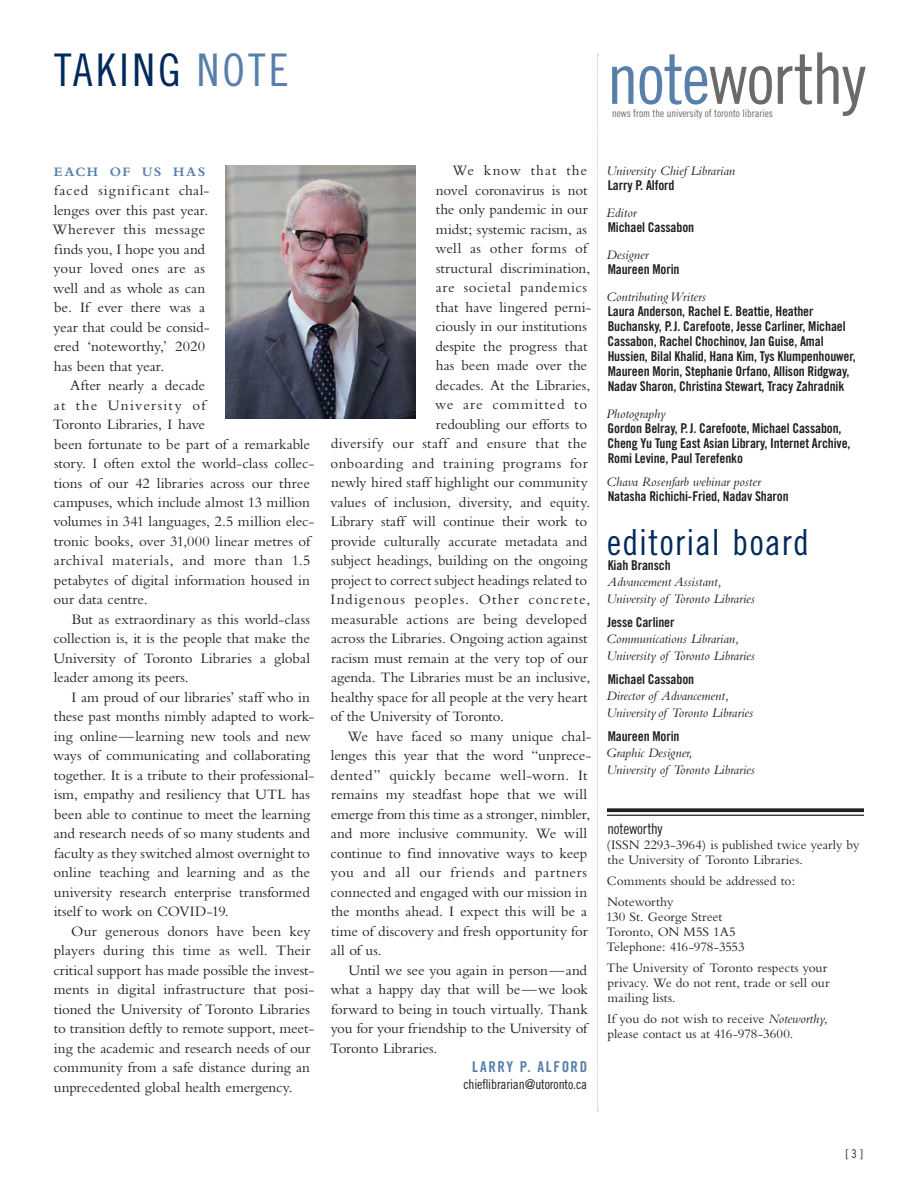
<style>
.page{position:relative;width:918px;height:1188px;background:#fff}
.page>*{position:absolute;margin:0;border:0;box-sizing:border-box;transform-origin:0 0}
.t1{font:71.25px "Trade Gothic LT Std Cn 18";letter-spacing:-.02em;color:#696a6a}
.t2{font:45px "Trade Gothic LT Std Cn 18";letter-spacing:.07em;color:#002a5c}
.t3{font:36px "Trade Gothic LT Std Cn 18";letter-spacing:.035em;color:#002a5c}
.t4{font:15px/19.5px "Bembo";color:#231f20}
.t5{font:15px "Bembo";letter-spacing:.055em;color:#231f20}
.t6{font:15px "Bembo";letter-spacing:.06em;color:#231f20}
.t7{font:15px "Bembo";letter-spacing:.03em;color:#231f20}
.t8{font:15px "Bembo";letter-spacing:.04em;color:#231f20}
.t9{font:15px "Bembo";letter-spacing:.02em;color:#231f20}
.t10{font:15px "Bembo";letter-spacing:.035em;color:#231f20}
.t11{font:15px "Trade Gothic LT Std Bd Cn 20";letter-spacing:.105em;color:#587faa}
.t12{font:15px "Trade Gothic LT Std Cn 18";letter-spacing:-.015em;color:#231f20}
.t13{font:13.5px/15px "Trade Gothic LT Std Bd Cn 20";letter-spacing:-.01em;color:#231f20}
.t14{font:13.5px/15px "Bembo";letter-spacing:-.005em;color:#231f20}
.t15{font:italic 13.5px/16.5px "Bembo";color:#231f20}
.t16{font:13.5px "Trade Gothic LT Std Cn 18";letter-spacing:-.01em;color:#231f20}
.t17{font:700 13.5px "Bembo";letter-spacing:.115em;color:#587faa}
.t18{font:12px "Trade Gothic LT Std Cn 18";color:#231f20}
.t19{font:10.5px "Trade Gothic LT Std Cn 18";color:#696a6a}
.s1{color:#587faa}
.s2{font-style:italic;color:#e6e7e8}
.s3{font-style:italic}
</style>
<div class="page">
<svg style="left:597px;top:54px;width:2px;height:1058px"></svg>
<svg style="left:607px;top:808px;width:257px;height:4px"></svg>
<hr style="left:607px;top:815px;width:257px;height:1px;background:#231f20">
<img style="left:225px;top:165px;width:191px;height:253px">
<h2 class="t2" style="left:54px;top:44px;width:236px">TAKING <span class="s1">NOTE</span></h2>
<h1 class="t1" style="left:607px;top:36px;width:260px"><span class="s1">note</span>worthy</h1>
<p class="t19" style="left:612px;top:107px;width:162px">news from the university of toronto libraries</p>
<p class="t17" style="left:54px;top:164px;width:153px">EACH OF US HAS</p>
<p class="t4" style="left:52px;top:180px;width:159px">faced significant chal&shy;lenges over this past year.<br>Wherever this message finds you, I hope you and your loved ones are as well and as whole as can be. If ever there was a year that could be consid&shy;ered ‘noteworthy,’ 2020 has been that year.</p>
<p class="t4" style="left:53px;top:375px;width:263px;text-indent:17px">After nearly a decade<br>at the University of<br>Toronto Libraries, I have<br>been fortunate to be part of a remarkable story. I often extol the world-class collec&shy;tions of our 42 libraries across our three campuses, which include almost 13 million volumes in 341 languages, 2.5 million elec&shy;tronic books, over 31,000 linear metres of archival materials, and more than 1.5 petabytes of digital information housed in our data centre.</p>
<p class="t4" style="left:53px;top:609px;width:258px;text-align:justify;text-indent:18px">But as extraordinary as this world-class collection is, it is the people that make the University of Toronto Libraries a global leader among its peers.</p>
<p class="t4" style="left:53px;top:687px;width:263px;text-indent:18px">I am proud of our libraries’ staff who in these past months nimbly adapted to work&shy;ing online—learning new tools and new ways of communicating and collaborating together. It is a tribute to their professional&shy;ism, empathy and resiliency that UTL has been able to continue to meet the learning and research needs of so many students and faculty as they switched almost overnight to online teaching and learning and as the university research enterprise transformed itself to work on COVID-19.</p>
<p class="t4" style="left:53px;top:921px;width:262px;text-indent:18px">Our generous donors have been key players during this time as well. Their critical support has made possible the invest&shy;ments in digital infrastructure that posi&shy;tioned the University of Toronto Libraries to transition deftly to remote support, meet&shy;ing the academic and research needs of our community from a safe distance during an unprecedented global health emergency.</p>
<p class="t6" style="left:452px;top:162px;width:136px">We know that the</p>
<p class="t4" style="left:436px;top:180px;width:153px">novel coronavirus is not</p>
<p class="t4" style="left:436px;top:200px;width:153px">the only pandemic in our</p>
<p class="t4" style="left:436px;top:219px;width:153px">midst; systemic racism, as</p>
<p class="t4" style="left:435px;top:239px;width:154px">well as other forms of</p>
<p class="t4" style="left:436px;top:258px;width:156px">structural discrimination,</p>
<p class="t10" style="left:436px;top:279px;width:153px">are societal pandemics</p>
<p class="t4" style="left:436px;top:297px;width:157px">that have lingered perni-</p>
<p class="t4" style="left:435px;top:317px;width:153px">ciously in our institutions</p>
<p class="t4" style="left:435px;top:336px;width:154px">despite the progress that</p>
<p class="t4" style="left:436px;top:356px;width:153px">has been made over the</p>
<p class="t4" style="left:435px;top:375px;width:156px">decades. At the Libraries,</p>
<p class="t5" style="left:435px;top:396px;width:153px">we are committed to</p>
<p class="t4" style="left:436px;top:414px;width:153px">redoubling our efforts to</p>
<p class="t7" style="left:331px;top:435px;width:258px">diversify our staff and ensure that the</p>
<p class="t8" style="left:331px;top:455px;width:259px">onboarding and training programs for</p>
<p class="t4" style="left:331px;top:473px;width:258px">newly hired staff highlight our community</p>
<p class="t4" style="left:331px;top:492px;width:261px">values of inclusion, diversity, and equity.</p>
<p class="t4" style="left:331px;top:512px;width:258px">Library staff will continue their work to</p>
<p class="t4" style="left:331px;top:531px;width:258px">provide culturally accurate metadata and</p>
<p class="t4" style="left:331px;top:551px;width:258px">subject headings, building on the ongoing</p>
<p class="t4" style="left:331px;top:570px;width:258px">project to correct subject headings related to</p>
<p class="t6" style="left:331px;top:591px;width:261px">Indigenous peoples. Other concrete,</p>
<p class="t4" style="left:331px;top:609px;width:258px">measurable actions are being developed</p>
<p class="t4" style="left:331px;top:629px;width:258px">across the Libraries. Ongoing action against</p>
<p class="t4" style="left:331px;top:648px;width:258px">racism must remain at the very top of our</p>
<p class="t4" style="left:331px;top:668px;width:261px">agenda. The Libraries must be an inclusive,</p>
<p class="t4" style="left:331px;top:687px;width:258px">healthy space for all people at the very heart</p>
<p class="t4" style="left:331px;top:707px;width:175px">of the University of Toronto.</p>
<p class="t4" style="left:348px;top:726px;width:245px">We have faced so many unique chal-</p>
<p class="t4" style="left:331px;top:746px;width:262px">lenges this year that the word “unprece-</p>
<p class="t9" style="left:331px;top:767px;width:258px">dented” quickly became well-worn. It</p>
<p class="t4" style="left:331px;top:785px;width:258px">remains my steadfast hope that we will</p>
<p class="t4" style="left:331px;top:804px;width:261px">emerge from this time as a stronger, nimbler,</p>
<p class="t4" style="left:331px;top:824px;width:258px">and more inclusive community. We will</p>
<p class="t4" style="left:331px;top:843px;width:258px">continue to find innovative ways to keep</p>
<p class="t5" style="left:331px;top:864px;width:258px">you and all our friends and partners</p>
<p class="t4" style="left:331px;top:882px;width:258px">connected and engaged with our mission in</p>
<p class="t4" style="left:331px;top:902px;width:258px">the months ahead. I expect this will be a</p>
<p class="t4" style="left:331px;top:921px;width:258px">time of discovery and fresh opportunity for</p>
<p class="t4" style="left:331px;top:941px;width:52px">all of us.</p>
<p class="t4" style="left:349px;top:960px;width:240px">Until we see you again in person—and</p>
<p class="t4" style="left:330px;top:980px;width:259px">what a happy day that will be—we look</p>
<p class="t4" style="left:331px;top:999px;width:258px">forward to being in touch virtually. Thank</p>
<p class="t4" style="left:331px;top:1019px;width:258px">you for your friendship to the University of</p>
<p class="t4" style="left:330px;top:1038px;width:113px">Toronto Libraries.<span class="s2">.</span></p>
<p class="t11" style="left:472px;top:1058px;width:117px">LARRY P. ALFORD</p>
<p class="t16" style="left:463px;top:1076px;width:125px">chieflibrarian@utoronto.ca</p>
<p class="t15" style="left:606px;top:163px;width:130px">University Chief Librarian</p>
<p class="t13" style="left:608px;top:178px;width:68px">Larry P. Alford</p>
<p class="t15" style="left:606px;top:205px;width:32px">Editor</p>
<p class="t13" style="left:608px;top:220px;width:88px">Michael Cassabon</p>
<p class="t15" style="left:606px;top:247px;width:43px">Designer</p>
<p class="t13" style="left:608px;top:262px;width:73px">Maureen Morin</p>
<p class="t15" style="left:606px;top:289px;width:101px">Contributing Writers</p>
<p class="t13" style="left:608px;top:304px;width:250px">Laura Anderson, Rachel E. Beattie, Heather Buchansky, P.J. Carefoote, Jesse Carliner, Michael Cassabon, Rachel Chochinov, Jan Guise, Amal Hussien, Bilal Khalid, Hana Kim, Tys Klumpenhouwer, Maureen Morin, Stephanie Orfano, Allison Ridgway, Nadav Sharon, Christina Stewart, Tracy Zahradnik</p>
<p class="t15" style="left:606px;top:406px;width:61px">Photography</p>
<p class="t13" style="left:608px;top:421px;width:245px">Gordon Belray, P.J. Carefoote, Michael Cassabon,<br>Cheng Yu Tung East Asian Library, Internet Archive,<br>Romi Levine, Paul Terefenko</p>
<p class="t15" style="left:606px;top:473px;width:156px">Chava Rosenfarb webinar poster</p>
<p class="t13" style="left:608px;top:488px;width:183px">Natasha Richichi-Fried, Nadav Sharon</p>
<h3 class="t3" style="left:607px;top:521px;width:204px">editorial board</h3>
<p class="t13" style="left:608px;top:557px;width:64px">Kiah Bransch</p>
<p class="t15" style="left:606px;top:574px;width:150px">Advancement Assistant,<br>University of Toronto Libraries</p>
<p class="t13" style="left:607px;top:614px;width:69px">Jesse Carliner</p>
<p class="t15" style="left:606px;top:631px;width:150px">Communications Librarian,<br>University of Toronto Libraries</p>
<p class="t13" style="left:608px;top:671px;width:88px">Michael Cassabon</p>
<p class="t15" style="left:606px;top:688px;width:148px">Director of Advancement,<br>University of Toronto Libraries</p>
<p class="t13" style="left:608px;top:728px;width:73px">Maureen Morin</p>
<p class="t15" style="left:606px;top:745px;width:151px">Graphic Designer,<br>University of Toronto Libraries</p>
<p class="t12" style="left:607px;top:820px;width:57px">noteworthy</p>
<p class="t14" style="left:607px;top:837px;width:254px">(ISSN 2293-3964) is published twice yearly by the University of Toronto Libraries.</p>
<p class="t14" style="left:607px;top:870px;width:190px;line-height:21px">Comments should be addressed to:<br>Noteworthy</p>
<p class="t14" style="left:606px;top:909px;width:140px">130 St. George Street<br>Toronto, ON M5S 1A5<br>Telephone: 416-978-3553</p>
<p class="t14" style="left:606px;top:960px;width:225px">The University of Toronto respects your privacy. We do not rent, trade or sell our mailing lists.</p>
<p class="t14" style="left:607px;top:1011px;width:222px">If you do not wish to receive <span class="s3">Noteworthy</span>, please contact us at 416-978-3600.</p>
<p class="t18" style="left:845px;top:1147px;width:19px">[ 3 ]</p>
</div>
